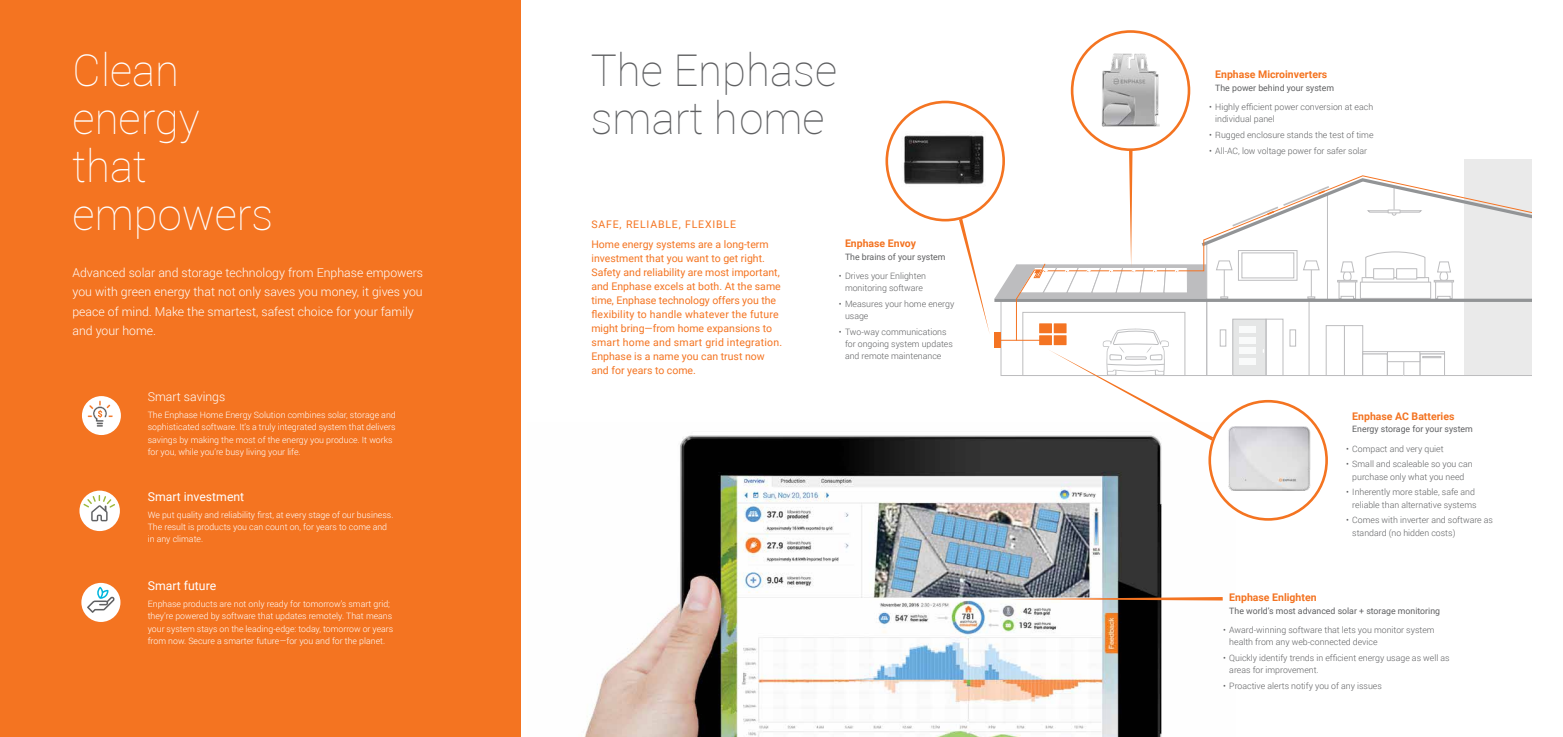
<style>
.page{position:relative;width:1563px;height:737px;background:#fff}
.page>*{position:absolute;margin:0;border:0;box-sizing:border-box;transform-origin:0 0}
.t1{font:100 43.75px/48.1px "Roboto";color:#fff}
.t2{font:100 43.75px/48.1px "Roboto";color:#5f6062}
.t3{font:300 12.25px/19.2px "Roboto";color:#fff}
.t4{font:12.25px "Roboto";color:#fff}
.t5{font:10.5px/14px "Roboto";color:#f47421}
.t6{font:700 10.5px "Roboto";color:#f37321}
.t7{font:700 10.5px "Roboto";color:#f47421}
.t8{font:300 8.75px/12.2px "Roboto";color:#5f6062}
.t9{font:300 8.75px/12.2px "Roboto";color:#fff}
.t10{font:8.75px "Roboto";color:#5f6062}
</style>
<div class="page">
<img style="left:584px;top:435px;width:651px;height:302px">
<div style="left:885px;top:101px;width:120px;height:120px;border:3px solid #f47421;border-radius:50%"></div>
<div style="left:1071px;top:30px;width:119px;height:121px;border:3px solid #f47421;border-radius:50%"></div>
<div style="left:1209px;top:401px;width:117px;height:118px;background:#fff;border-radius:50%"></div>
<div style="left:1208px;top:400px;width:120px;height:120px;border:3px solid #f47421;border-radius:50%"></div>
<img style="left:1228px;top:440px;width:83px;height:50px">
<img style="left:903px;top:135px;width:81px;height:50px">
<img style="left:1101px;top:53px;width:59px;height:74px">
<svg style="left:1008px;top:597px;width:214px;height:3px"></svg>
<svg style="left:959px;top:150px;width:572px;height:290px"></svg>
<div style="left:0;top:0;width:521px;height:737px;background:#f47421"></div>
<div style="left:82px;top:396px;width:39px;height:39px;background:#fff;border-radius:50%"></div>
<svg style="left:88px;top:400px;width:25px;height:26px"></svg>
<div style="left:79px;top:490px;width:41px;height:41px;background:#fff;border-radius:50%"></div>
<svg style="left:83px;top:495px;width:32px;height:26px"></svg>
<div style="left:81px;top:583px;width:39px;height:39px;background:#fff;border-radius:50%"></div>
<svg style="left:87px;top:586px;width:28px;height:27px"></svg>
<h1 class="t1" style="left:73px;top:45px;width:202px">Clean energy that empowers</h1>
<h2 class="t3" style="left:72px;top:263px;width:352px">Advanced solar and storage technology from Enphase empowers you with green energy that not only saves you money, it gives you peace of mind. Make the smartest, safest choice for your family and your home.</h2>
<h2 class="t3" style="left:148px;top:387px;width:79px">Smart savings</h2>
<p class="t9" style="left:148px;top:408px;width:249px">The Enphase Home Energy Solution combines solar, storage and sophisticated software. It’s a truly integrated system that delivers savings by making the most of the energy you produce. It works for you, while you’re busy living your life.</p>
<h2 class="t4" style="left:148px;top:488px;width:98px">Smart investment</h2>
<p class="t9" style="left:148px;top:508px;width:247px">We put quality and reliability first, at every stage of our business.<br>The result is products you can count on, for years to come and in any climate.</p>
<h2 class="t4" style="left:148px;top:577px;width:70px">Smart future</h2>
<p class="t9" style="left:148px;top:597px;width:247px">Enphase products are not only ready for tomorrow’s smart grid; they’re powered by software that updates remotely. That means your system stays on the leading-edge: today, tomorrow or years from now. Secure a smarter future—for you and for the planet.</p>
<h1 class="t2" style="left:591px;top:45px;width:248px">The Enphase smart home</h1>
<p class="t5" style="left:591px;top:213px;width:179px;line-height:20.3px">SAFE, RELIABLE, FLEXIBLE<br>Home energy systems are a long-term</p>
<p class="t5" style="left:591px;top:251px;width:192px">investment that you want to get right.<br>Safety and reliability are most important, and Enphase excels at both. At the same time, Enphase technology offers you the flexibility to handle whatever the future might bring—from home expansions to smart home and smart grid integration.<br>Enphase is a name you can trust now and for years to come.</p>
<p class="t6" style="left:845px;top:236px;width:73px">Enphase Envoy</p>
<p class="t10" style="left:845px;top:250px;width:102px">The brains of your system</p>
<p class="t8" style="left:839px;top:269px;width:89px;text-align:center">• Drives your Enlighten monitoring software</p>
<p class="t8" style="left:845px;top:297px;width:111px;text-indent:-6px">• Measures your home energy usage</p>
<p class="t8" style="left:845px;top:325px;width:109px;text-indent:-6px">• Two-way communications for ongoing system updates and remote maintenance</p>
<p class="t7" style="left:1215px;top:67px;width:114px">Enphase Microinverters</p>
<p class="t10" style="left:1215px;top:81px;width:120px">The power behind your system</p>
<p class="t8" style="left:1215px;top:100px;width:159px;text-indent:-6px">• Highly efficient power conversion at each individual panel</p>
<p class="t8" style="left:1209px;top:128px;width:166px">• Rugged enclosure stands the test of time</p>
<p class="t8" style="left:1209px;top:144px;width:160px">• All-AC, low voltage power for safer solar</p>
<p class="t6" style="left:1352px;top:409px;width:104px">Enphase AC Batteries</p>
<p class="t10" style="left:1352px;top:423px;width:122px">Energy storage for your system</p>
<p class="t8" style="left:1346px;top:442px;width:99px">• Compact and very quiet</p>
<p class="t8" style="left:1346px;top:458px;width:128px;text-align:center">• Small and scaleable so you can purchase only what you need</p>
<p class="t8" style="left:1346px;top:486px;width:132px;text-align:right">• Inherently more stable, safe and reliable than alternative systems</p>
<p class="t8" style="left:1352px;top:514px;width:142px;text-indent:-6px">• Comes with inverter and software as standard (no hidden costs)</p>
<p class="t6" style="left:1229px;top:590px;width:89px">Enphase Enlighten</p>
<p class="t10" style="left:1229px;top:604px;width:212px">The world’s most advanced solar + storage monitoring</p>
<p class="t8" style="left:1229px;top:623px;width:207px;text-indent:-6px">• Award-winning software that lets you monitor system health from any web-connected device</p>
<p class="t8" style="left:1229px;top:651px;width:222px;text-indent:-6px">• Quickly identify trends in efficient energy usage as well as areas for improvement.</p>
<p class="t8" style="left:1223px;top:679px;width:160px">• Proactive alerts notify you of any issues</p>
</div>
